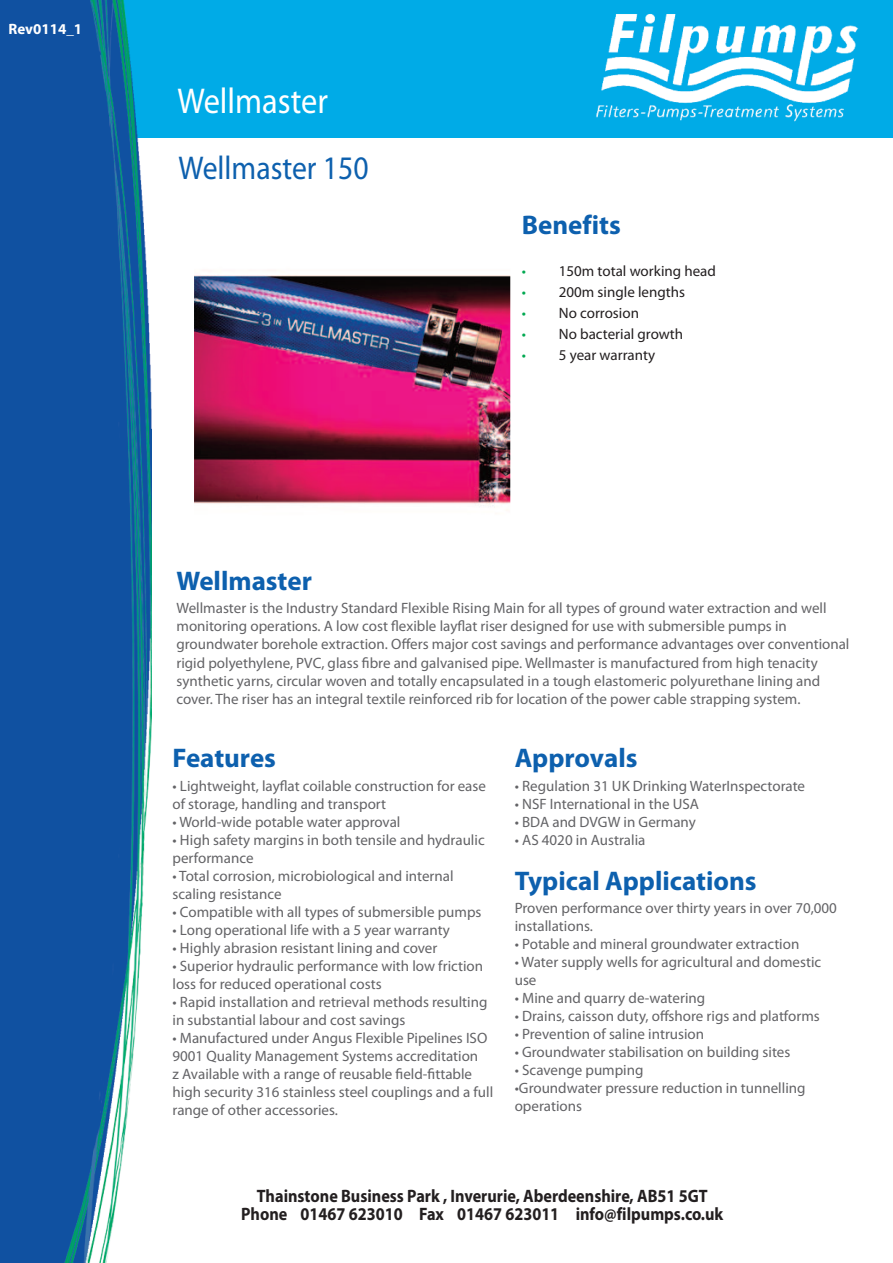
<style>
.page{position:relative;width:893px;height:1263px;background:#fff}
.page>*{position:absolute;margin:0;border:0;box-sizing:border-box;transform-origin:0 0}
.t1{font:36px "Myriad Pro";color:#fff;scale:.9 1}
.t2{font:33px "Myriad Pro";color:#0d60ae;scale:.9 1}
.t3{font:700 27px "Myriad Pro";color:#0d60ae}
.t4{font:700 18px/18px "Myriad Pro";color:#231f20;text-align:center;scale:.9 1}
.t5{font:15px/18px "Myriad Pro";color:#636366}
.t6{font:15px "Myriad Pro";color:#231f20}
.t7{font:700 15px "Myriad Pro";color:#fff}
.s1{color:#00a851}
</style>
<div class="page">
<div style="left:0;top:0;width:893px;height:137px;background:#00abe7"></div>
<img style="left:0;top:0;width:170px;height:1263px">
<img style="left:596px;top:14px;width:263px;height:108px">
<img style="left:194px;top:275px;width:316px;height:235px">
<p class="t7" style="left:9px;top:23px;width:75px">Rev0114_1</p>
<h1 class="t1" style="left:177px;top:88px;width:169px">Wellmaster</h1>
<h2 class="t2" style="left:179px;top:156px;width:213px">Wellmaster 150</h2>
<h3 class="t3" style="left:522px;top:215px;width:101px">Benefits</h3>
<p class="t6" style="left:522px;top:266px;width:196px"><span class="s1">•</span> 150m total working head</p>
<p class="t6" style="left:522px;top:287px;width:165px"><span class="s1">•</span> 200m single lengths</p>
<p class="t6" style="left:522px;top:308px;width:119px"><span class="s1">•</span> No corrosion</p>
<p class="t6" style="left:522px;top:329px;width:163px"><span class="s1">•</span> No bacterial growth</p>
<p class="t6" style="left:522px;top:350px;width:135px"><span class="s1">•</span> 5 year warranty</p>
<h3 class="t3" style="left:176px;top:571px;width:137px">Wellmaster</h3>
<p class="t5" style="left:176px;top:601px;width:674px">Wellmaster is the Industry Standard Flexible Rising Main for all types of ground water extraction and well monitoring operations. A low cost flexible layflat riser designed for use with submersible pumps in groundwater borehole extraction. Offers major cost savings and performance advantages over conventional rigid polyethylene, PVC, glass fibre and galvanised pipe. Wellmaster is manufactured from high tenacity synthetic yarns, circular woven and totally encapsulated in a tough elastomeric polyurethane lining and cover. The riser has an integral textile reinforced rib for location of the power cable strapping system.</p>
<h3 class="t3" style="left:172px;top:748px;width:105px">Features</h3>
<p class="t5" style="left:172px;top:778px;width:315px">• Lightweight, layflat coilable construction for ease of storage, handling and transport</p>
<p class="t5" style="left:172px;top:814px;width:229px">• World-wide potable water approval</p>
<p class="t5" style="left:172px;top:832px;width:314px">• High safety margins in both tensile and hydraulic performance</p>
<p class="t5" style="left:172px;top:868px;width:283px">• Total corrosion, microbiological and internal scaling resistance</p>
<p class="t5" style="left:173px;top:904px;width:310px">• Compatible with all types of submersible pumps</p>
<p class="t5" style="left:173px;top:922px;width:279px">• Long operational life with a 5 year warranty</p>
<p class="t5" style="left:173px;top:940px;width:266px">• Highly abrasion resistant lining and cover</p>
<p class="t5" style="left:173px;top:958px;width:312px">• Superior hydraulic performance with low friction loss for reduced operational costs</p>
<p class="t5" style="left:173px;top:994px;width:316px">• Rapid installation and retrieval methods resulting in substantial labour and cost savings</p>
<p class="t5" style="left:173px;top:1030px;width:322px">• Manufactured under Angus Flexible Pipelines ISO 9001 Quality Management Systems accreditation<br>z Available with a range of reusable field-fittable high security 316 stainless steel couplings and a full range of other accessories.</p>
<h3 class="t3" style="left:515px;top:748px;width:124px">Approvals</h3>
<p class="t5" style="left:515px;top:778px;width:292px">• Regulation 31 UK Drinking WaterInspectorate</p>
<p class="t5" style="left:515px;top:796px;width:186px">• NSF International in the USA</p>
<p class="t5" style="left:515px;top:814px;width:182px">• BDA and DVGW in Germany</p>
<p class="t5" style="left:515px;top:832px;width:132px">• AS 4020 in Australia</p>
<h3 class="t3" style="left:515px;top:870px;width:243px">Typical Applications</h3>
<p class="t5" style="left:515px;top:900px;width:324px">Proven performance over thirty years in over 70,000 installations.</p>
<p class="t5" style="left:515px;top:936px;width:286px">• Potable and mineral groundwater extraction</p>
<p class="t5" style="left:515px;top:954px;width:308px">• Water supply wells for agricultural and domestic use</p>
<p class="t5" style="left:515px;top:990px;width:192px">• Mine and quarry de-watering</p>
<p class="t5" style="left:515px;top:1008px;width:307px">• Drains, caisson duty, offshore rigs and platforms</p>
<p class="t5" style="left:515px;top:1026px;width:191px">• Prevention of saline intrusion</p>
<p class="t5" style="left:515px;top:1044px;width:277px">• Groundwater stabilisation on building sites</p>
<p class="t5" style="left:515px;top:1062px;width:130px">• Scavenge pumping</p>
<p class="t5" style="left:515px;top:1080px;width:292px">•Groundwater pressure reduction in tunnelling operations</p>
<p class="t4" style="left:241px;top:1188px;width:537px">Thainstone Business Park , Inverurie, Aberdeenshire, AB51 5GT<br>Phone 01467 623010 Fax 01467 623011 info@filpumps.co.uk</p>
</div>
